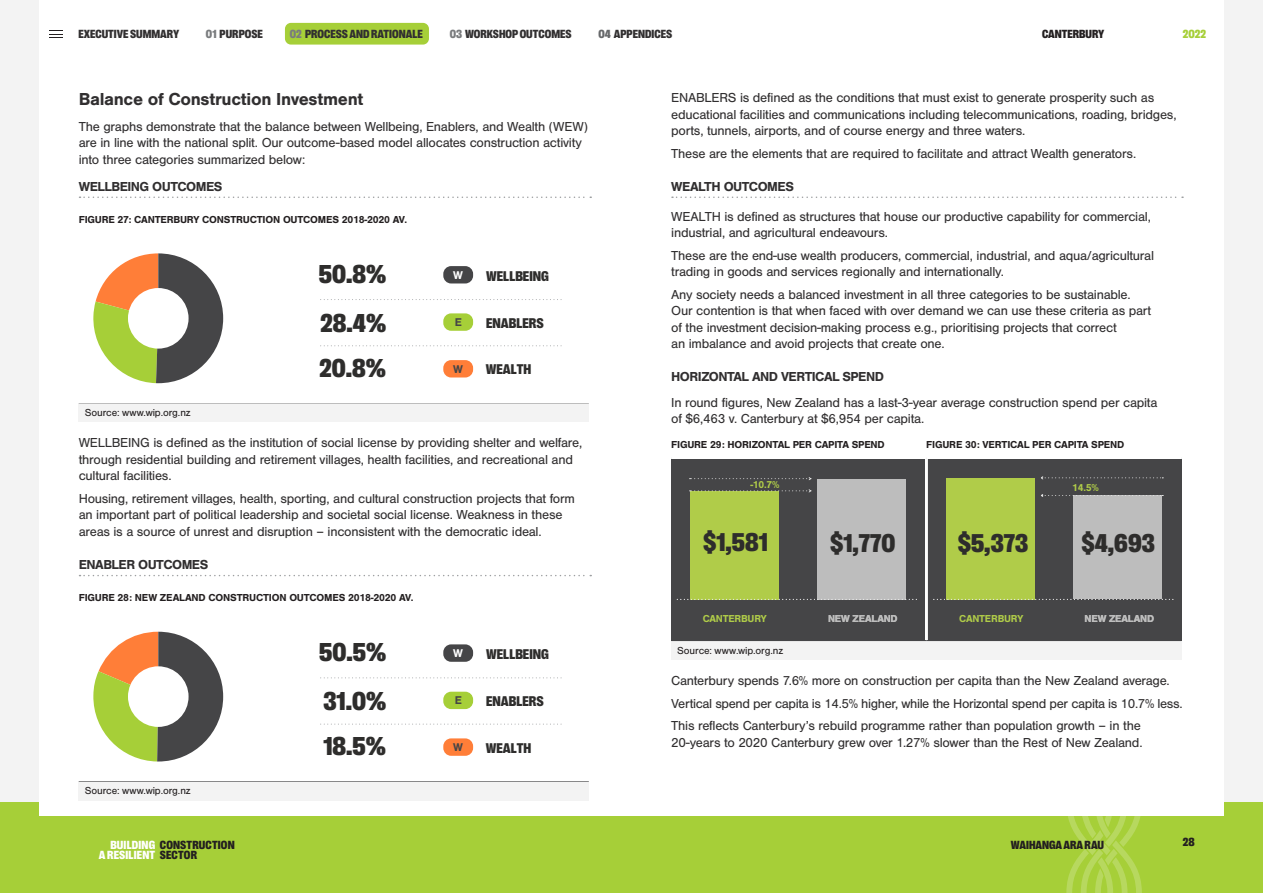
<style>
.page{position:relative;width:1263px;height:893px;background:#f3f3f3}
.page>*{position:absolute;margin:0;border:0;box-sizing:border-box;transform-origin:0 0}
.t1{font:900 26.4px/48.8px "PP Right Grotesk Compact";color:#2e2d2c}
.t2{font:900 26.1px "PP Right Grotesk Compact";color:#2e2d2c}
.H5_Nimbus{font:700 18px "Nimbus San";letter-spacing:-.02em;color:#312f30}
.t3{font:900 14.4px "PP Right Grotesk Compact";color:#2e2d2c}
.Body_9{font:13.5px/16.5px "Nimbus San";letter-spacing:-.02em;color:#312f30}
.H6_Underline{font:700 13.5px "Nimbus San";letter-spacing:-.04em;color:#312f30}
.H6_Nimbus{font:700 13.5px "Nimbus San";letter-spacing:-.04em;color:#312f30}
.t4{font:900 12px "PP Right Grotesk Compact";color:#312f30}
.t5{font:900 12px/10.5px "PP Right Grotesk Compact";letter-spacing:.015em;color:#fff}
.t6{font:900 12px "PP Right Grotesk Compact";color:#231f20}
.t7{font:900 12px "PP Right Grotesk Compact";color:#a6cf38}
.t8{font:700 11.7px "Nimbus San";color:#454547}
.t9{font:700 11.7px "Nimbus San";color:#fff}
.TABLES_GRAPHS_HEADER{font:700 10.5px "Nimbus San";letter-spacing:-.02em;color:#231f20}
.Source__t-cs{font:10.5px "Nimbus San";letter-spacing:-.01em;color:#231f20}
.t10{font:700 10.5px "Nimbus San";letter-spacing:-.02em;color:#b0cc49}
.t11{font:700 10.5px "Nimbus San";letter-spacing:-.015em;color:#bdbdbd}
.s1{color:#7a7c7e}
.s2{color:#66686a}
.s3{color:#231f20}
</style>
<div class="page">
<div style="left:0;top:802px;width:1263px;height:91px;background:#a6cf38"></div>
<svg style="left:1066px;top:816px;width:76px;height:77px"></svg>
<div style="left:39px;top:0;width:1185px;height:816px;background:#fff"></div>
<svg style="left:80px;top:197px;width:511px;height:1px"></svg>
<svg style="left:80px;top:575px;width:511px;height:1px"></svg>
<div style="left:79px;top:403px;width:510px;height:19px;background:#f3f3f3"></div>
<hr style="left:79px;top:403px;width:510px;height:1px;background:#454547">
<svg style="left:93px;top:253px;width:130px;height:130px"></svg>
<svg style="left:321px;top:299px;width:241px;height:1px"></svg>
<svg style="left:323px;top:345px;width:239px;height:1px"></svg>
<div style="left:443px;top:266px;width:30px;height:17px;background:#454547;border-radius:8px"></div>
<div style="left:443px;top:313px;width:30px;height:18px;background:#a6cf38;border-radius:8px"></div>
<div style="left:443px;top:360px;width:30px;height:17px;background:#ff7e38;border-radius:8px"></div>
<div style="left:128px;top:288px;width:61px;height:61px;background:#fff;border-radius:50%"></div>
<div style="left:79px;top:781px;width:510px;height:19px;background:#f3f3f3"></div>
<hr style="left:79px;top:781px;width:510px;height:1px;background:#454547">
<svg style="left:324px;top:677px;width:238px;height:1px"></svg>
<svg style="left:323px;top:724px;width:239px;height:1px"></svg>
<div style="left:443px;top:644px;width:30px;height:18px;background:#454547;border-radius:8px"></div>
<div style="left:443px;top:692px;width:30px;height:17px;background:#a6cf38;border-radius:8px"></div>
<div style="left:443px;top:738px;width:30px;height:18px;background:#ff7e38;border-radius:8px"></div>
<svg style="left:93px;top:632px;width:130px;height:129px"></svg>
<div style="left:128px;top:666px;width:61px;height:61px;background:#fff;border-radius:50%"></div>
<svg style="left:672px;top:197px;width:511px;height:1px"></svg>
<div style="left:671px;top:641px;width:510px;height:19px;background:#f3f3f3"></div>
<hr style="left:671px;top:640px;width:255px;height:1px;background:#454547">
<hr style="left:926px;top:640px;width:255px;height:1px;background:#454547">
<div style="left:671px;top:459px;width:254px;height:181px;background:#454547"></div>
<div style="left:817px;top:479px;width:89px;height:120px;background:#bdbdbd"></div>
<div style="left:690px;top:491px;width:88px;height:108px;background:#b0cc49"></div>
<svg style="left:690px;top:477px;width:121px;height:3px"></svg>
<svg style="left:690px;top:489px;width:121px;height:3px"></svg>
<svg style="left:677px;top:599px;width:240px;height:1px"></svg>
<div style="left:928px;top:459px;width:253px;height:181px;background:#454547"></div>
<div style="left:1073px;top:495px;width:89px;height:104px;background:#bdbdbd"></div>
<div style="left:946px;top:478px;width:89px;height:121px;background:#b0cc49"></div>
<svg style="left:1041px;top:476px;width:122px;height:3px"></svg>
<svg style="left:1041px;top:494px;width:122px;height:3px"></svg>
<svg style="left:934px;top:599px;width:240px;height:1px"></svg>
<div style="left:285px;top:23px;width:144px;height:22px;background:#a6cf38;border-radius:6px"></div>
<svg style="left:49px;top:34px;width:14px;height:4px"></svg>
<p class="t4" style="left:78px;top:28px;width:102px">EXECUTIVE SUMMARY</p>
<p class="t4" style="left:206px;top:28px;width:58px"><span class="s1">01</span> PURPOSE</p>
<p class="t4" style="left:290px;top:28px;width:134px"><span class="s1">02</span> PROCESS AND RATIONALE</p>
<p class="t4" style="left:450px;top:28px;width:123px"><span class="s1">03</span> WORKSHOP OUTCOMES</p>
<p class="t4" style="left:598px;top:28px;width:75px"><span class="s2">04</span> APPENDICES</p>
<p class="t6" style="left:1042px;top:28px;width:64px">CANTERBURY</p>
<p class="t7" style="left:1183px;top:28px;width:25px">2022</p>
<p class="H5_Nimbus" style="left:79px;top:89px;width:286px">Balance of Construction Investment</p>
<p class="Body_9" style="left:79px;top:118px;width:511px">The graphs demonstrate that the balance between Wellbeing, Enablers, and Wealth (WEW) are in line with the national split. Our outcome-based model allocates construction activity into three categories summarized below:</p>
<p class="H6_Underline" style="left:79px;top:178px;width:145px">WELLBEING OUTCOMES</p>
<p class="TABLES_GRAPHS_HEADER" style="left:79px;top:214px;width:330px">FIGURE 27: CANTERBURY CONSTRUCTION OUTCOMES 2018-2020 AV.</p>
<p class="t1" style="left:319px;top:249px;width:69px">50.8%<br>28.4%</p>
<p class="t1" style="left:319px;top:343px;width:68px">20.8%</p>
<p class="t9" style="left:453px;top:268px;width:11px">W</p>
<p class="t8" style="left:455px;top:316px;width:9px">E</p>
<p class="t8" style="left:453px;top:362px;width:11px">W</p>
<p class="t3" style="left:486px;top:268px;width:64px">WELLBEING</p>
<p class="t3" style="left:486px;top:315px;width:59px">ENABLERS</p>
<p class="t3" style="left:486px;top:362px;width:47px">WEALTH</p>
<p class="Source__t-cs" style="left:85px;top:407px;width:107px">Source: www.wip.org.nz</p>
<p class="Body_9" style="left:79px;top:435px;width:505px">WELLBEING is defined as the institution of social license by providing shelter and welfare, through residential building and retirement villages, health facilities, and recreational and cultural facilities.</p>
<p class="Body_9" style="left:79px;top:490px;width:498px">Housing, retirement villages, health, sporting, and cultural construction projects that form an important part of political leadership and societal social license. Weakness in these areas is a source of unrest and disruption – inconsistent with the democratic ideal.</p>
<p class="H6_Underline" style="left:79px;top:557px;width:131px">ENABLER OUTCOMES</p>
<p class="TABLES_GRAPHS_HEADER" style="left:79px;top:592px;width:336px">FIGURE 28: NEW ZEALAND CONSTRUCTION OUTCOMES 2018-2020 AV.</p>
<p class="Source__t-cs" style="left:85px;top:785px;width:107px">Source: www.wip.org.nz</p>
<p class="t5" style="left:99px;top:839px;width:137px;text-indent:12px">BUILDING <span class="s3">CONSTRUCTION<br></span>A RESILIENT <span class="s3">SECTOR</span></p>
<p class="t1" style="left:319px;top:628px;width:69px">50.5%</p>
<p class="t9" style="left:453px;top:646px;width:11px">W</p>
<p class="t1" style="left:323px;top:678px;width:64px;line-height:45.2px">31.0%<br>18.5%</p>
<p class="t8" style="left:455px;top:694px;width:9px">E</p>
<p class="t8" style="left:453px;top:740px;width:11px">W</p>
<p class="t3" style="left:486px;top:646px;width:64px">WELLBEING</p>
<p class="t3" style="left:486px;top:693px;width:59px">ENABLERS</p>
<p class="t3" style="left:486px;top:740px;width:47px">WEALTH</p>
<p class="Body_9" style="left:671px;top:90px;width:507px">ENABLERS is defined as the conditions that must exist to generate prosperity such as educational facilities and communications including telecommunications, roading, bridges, ports, tunnels, airports, and of course energy and three waters.</p>
<p class="Body_9" style="left:671px;top:145px;width:466px">These are the elements that are required to facilitate and attract Wealth generators.</p>
<p class="H6_Underline" style="left:671px;top:178px;width:124px">WEALTH OUTCOMES</p>
<p class="Body_9" style="left:671px;top:208px;width:481px">WEALTH is defined as structures that house our productive capability for commercial, industrial, and agricultural endeavours.</p>
<p class="Body_9" style="left:671px;top:247px;width:484px">These are the end-use wealth producers, commercial, industrial, and aqua/agricultural trading in goods and services regionally and internationally.</p>
<p class="Body_9" style="left:671px;top:286px;width:482px">Any society needs a balanced investment in all three categories to be sustainable.<br>Our contention is that when faced with over demand we can use these criteria as part of the investment decision-making process e.g., prioritising projects that correct<br>an imbalance and avoid projects that create one.</p>
<p class="H6_Nimbus" style="left:671px;top:369px;width:214px">HORIZONTAL AND VERTICAL SPEND</p>
<p class="Body_9" style="left:671px;top:394px;width:488px">In round figures, New Zealand has a last-3-year average construction spend per capita of $6,463 v. Canterbury at $6,954 per capita.</p>
<p class="TABLES_GRAPHS_HEADER" style="left:671px;top:439px;width:215px">FIGURE 29: HORIZONTAL PER CAPITA SPEND</p>
<p class="TABLES_GRAPHS_HEADER" style="left:926px;top:439px;width:200px">FIGURE 30: VERTICAL PER CAPITA SPEND</p>
<p class="t10" style="left:750px;top:479px;width:31px">-10.7%</p>
<p class="t10" style="left:1072px;top:481px;width:28px">14.5%</p>
<p class="t2" style="left:703px;top:528px;width:66px">$1,581</p>
<p class="t2" style="left:830px;top:529px;width:67px">$1,770</p>
<p class="t2" style="left:958px;top:529px;width:72px">$5,373</p>
<p class="t2" style="left:1081px;top:529px;width:75px">$4,693</p>
<p class="t10" style="left:703px;top:612px;width:66px">CANTERBURY</p>
<p class="t11" style="left:828px;top:612px;width:71px">NEW ZEALAND</p>
<p class="t10" style="left:959px;top:612px;width:66px">CANTERBURY</p>
<p class="t11" style="left:1084px;top:612px;width:71px">NEW ZEALAND</p>
<p class="Source__t-cs" style="left:677px;top:644px;width:107px">Source: www.wip.org.nz</p>
<p class="Body_9" style="left:671px;top:673px;width:500px">Canterbury spends 7.6% more on construction per capita than the New Zealand average.</p>
<p class="Body_9" style="left:671px;top:695px;width:513px">Vertical spend per capita is 14.5% higher, while the Horizontal spend per capita is 10.7% less.</p>
<p class="Body_9" style="left:671px;top:718px;width:473px">This reflects Canterbury’s rebuild programme rather than population growth – in the<br>20-years to 2020 Canterbury grew over 1.27% slower than the Rest of New Zealand.</p>
<p class="t6" style="left:1011px;top:839px;width:95px">WAIHANGA ARA RAU</p>
<p class="t6" style="left:1183px;top:835px;width:13px">28</p>
</div>
